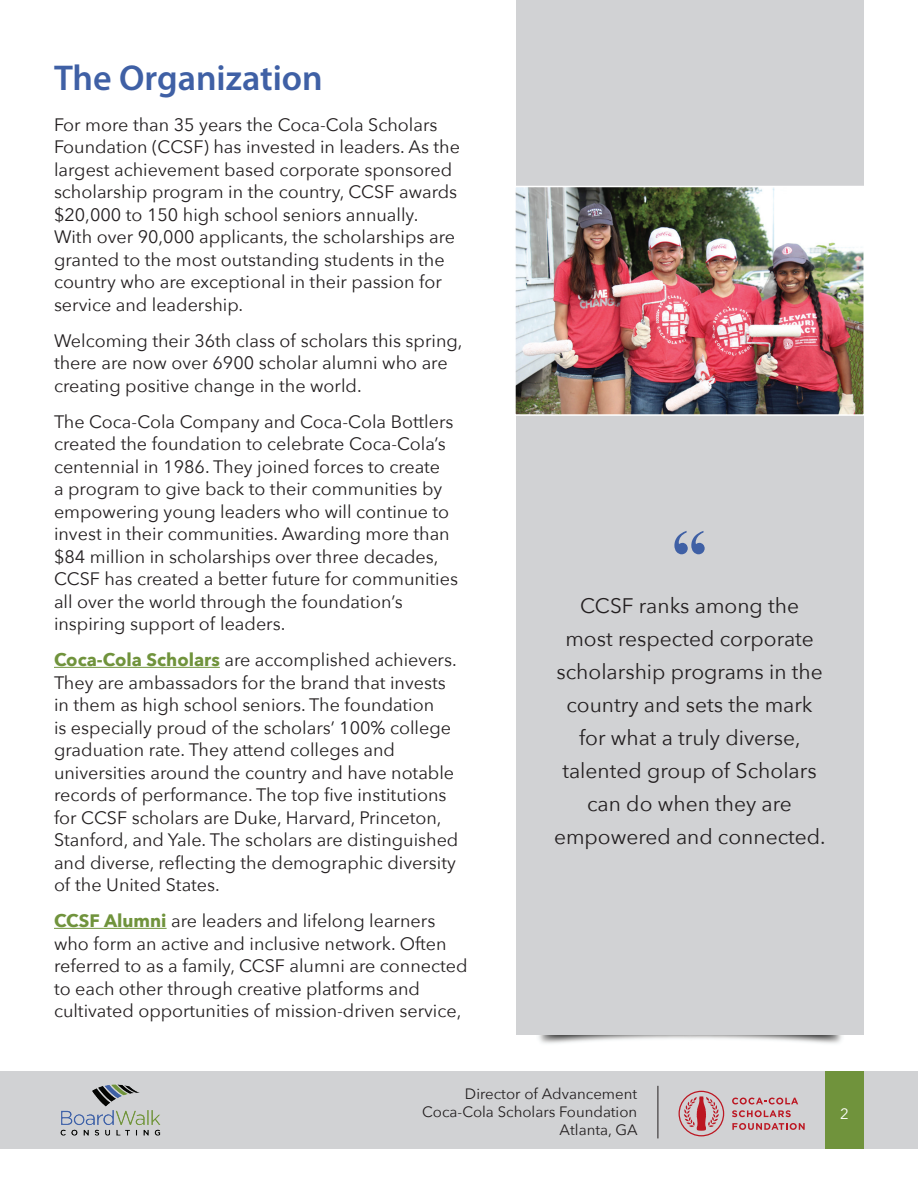
<style>
.page{position:relative;width:918px;height:1188px;background:#fff}
.page>*{position:absolute;margin:0;border:0;box-sizing:border-box;transform-origin:0 0}
.t1{font:700 72px "Times New Roman";color:#3f60a5}
.t2{font:600 36px "Myriad Pro";color:#3f60a5}
.t3{font:21px/33px "Avenir Next";color:#231f20;text-align:center}
.t4{font:18px/22.5px "Avenir Next";color:#231f20}
.t5{font:15px/18px "Avenir Next";color:#231f20;text-align:right}
.t6{font:15px "Avenir Next";color:#fff}
.s1{font-weight:700;color:#70933c}
</style>
<div class="page">
<img style="left:538px;top:1035px;width:129px;height:9px">
<img style="left:713px;top:1035px;width:129px;height:9px">
<div style="left:0;top:1071px;width:918px;height:78px;background:#d1d2d4"></div>
<div style="left:825px;top:1071px;width:39px;height:78px;background:#70933c"></div>
<div style="left:516px;top:0;width:348px;height:1035px;background:#d1d2d4"></div>
<hr style="left:658px;top:1086px;width:1px;height:52px;background:#231f20">
<svg style="left:732px;top:1098px;width:66px;height:6px"></svg>
<svg style="left:732px;top:1110px;width:59px;height:7px"></svg>
<svg style="left:732px;top:1123px;width:73px;height:7px"></svg>
<svg style="left:679px;top:1091px;width:45px;height:45px"></svg>
<img style="left:60px;top:1084px;width:101px;height:52px">
<hr style="left:54px;top:667px;width:166px;height:1px;background:#70933c">
<hr style="left:54px;top:928px;width:113px;height:1px;background:#70933c">
<img style="left:515px;top:185px;width:349px;height:231px">
<h2 class="t2" style="left:54px;top:55px;width:270px">The Organization</h2>
<p class="t4" style="left:54px;top:112px;width:408px">For more than 35 years the Coca-Cola Scholars Foundation (CCSF) has invested in leaders. As the largest achievement based corporate sponsored scholarship program in the country, CCSF awards $20,000 to 150 high school seniors annually.<br>With over 90,000 applicants, the scholarships are granted to the most outstanding students in the country who are exceptional in their passion for service and leadership.</p>
<p class="t4" style="left:54px;top:328px;width:410px">Welcoming their 36th class of scholars this spring, there are now over 6900 scholar alumni who are creating positive change in the world.</p>
<p class="t4" style="left:54px;top:409px;width:406px">The Coca-Cola Company and Coca-Cola Bottlers created the foundation to celebrate Coca-Cola’s centennial in 1986. They joined forces to create<br>a program to give back to their communities by empowering young leaders who will continue to invest in their communities. Awarding more than $84 million in scholarships over three decades, CCSF has created a better future for communities all over the world through the foundation’s inspiring support of leaders.</p>
<p class="t4" style="left:54px;top:648px;width:406px"><span class="s1">Coca-Cola Scholars</span> are accomplished achievers.<br>They are ambassadors for the brand that invests in them as high school seniors. The foundation<br>is especially proud of the scholars’ 100% college graduation rate. They attend colleges and universities around the country and have notable records of performance. The top five institutions for CCSF scholars are Duke, Harvard, Princeton, Stanford, and Yale. The scholars are distinguished and diverse, reflecting the demographic diversity of the United States.</p>
<p class="t4" style="left:54px;top:909px;width:415px"><span class="s1">CCSF Alumni</span> are leaders and lifelong learners who form an active and inclusive network. Often referred to as a family, CCSF alumni are connected to each other through creative platforms and cultivated opportunities of mission-driven service,</p>
<h1 class="t1" style="left:672px;top:506px;width:37px">“</h1>
<p class="t3" style="left:554px;top:588px;width:273px">CCSF ranks among the<br>most respected corporate scholarship programs in the country and sets the mark for what a truly diverse, talented group of Scholars can do when they are empowered and connected.</p>
<p class="t5" style="left:422px;top:1084px;width:217px">Director of Advancement<br>Coca-Cola Scholars Foundation<br>Atlanta, GA</p>
<p class="t6" style="left:840px;top:1102px;width:10px">2</p>
</div>
